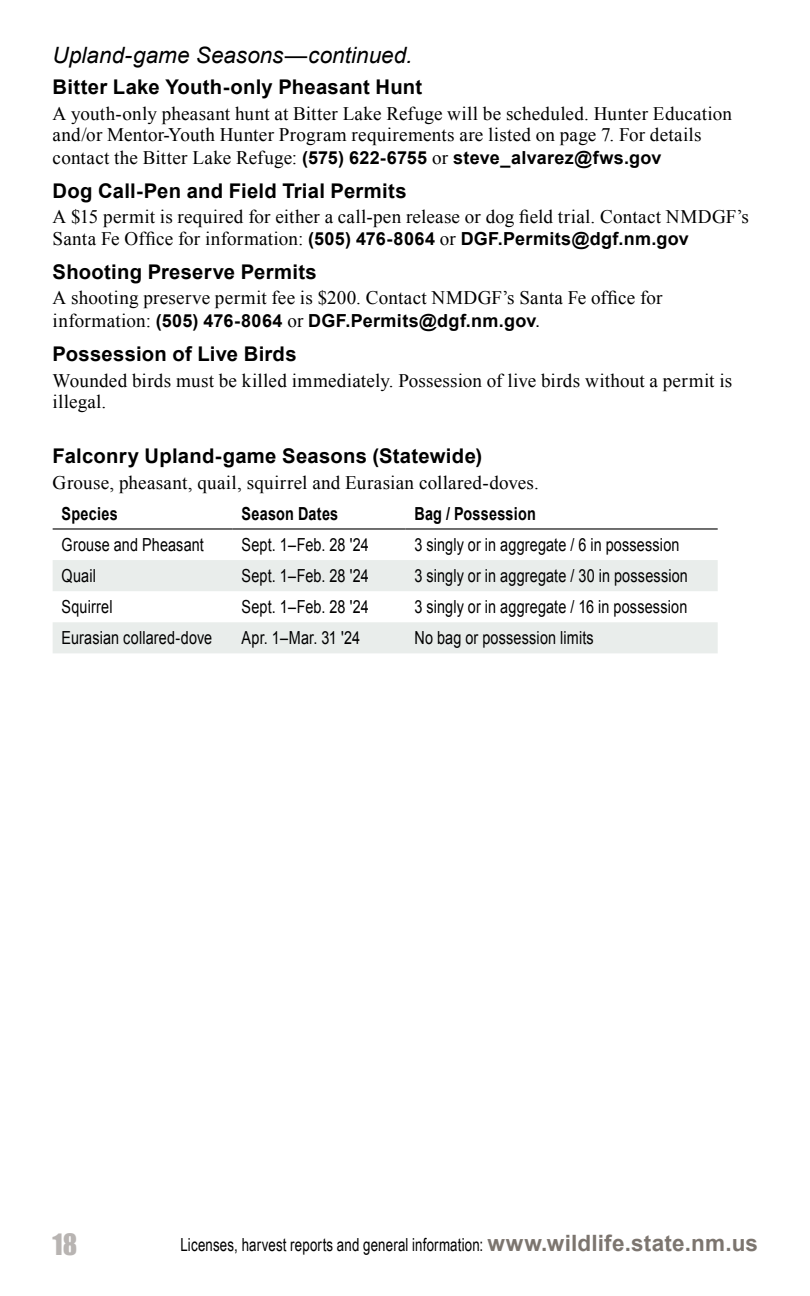
<style>
.page{position:relative;width:810px;height:1296px;background:#fff}
.page>*{position:absolute;margin:0;border:0;box-sizing:border-box;transform-origin:0 0}
.t1{font:27px "Impact";color:#b8b4b2}
.t2{font:italic 22.5px "Arial";color:#000}
.t3{font:700 20.25px "Arial";letter-spacing:.01em;color:#000}
.t4{font:19.12px/21.4px "Times New Roman";letter-spacing:.01em;color:#000}
.t5{font:18px "Arial";letter-spacing:.01em;color:#000;scale:.8 1}
.t6{font:700 18px "Arial";letter-spacing:.02em;color:#000}
.t7{font:18px "Arial Narrow";letter-spacing:.01em;color:#000;scale:.9 1}
.t8{font:700 18px "Arial";letter-spacing:.02em;color:#000;scale:.8 1}
.s1{font-family:"Times New Roman";font-weight:400;font-size:19.12px}
.s2{font-weight:400}
.s3{font-family:"Arial";font-weight:700;font-size:22.5px;color:#7c756f}
</style>
<div class="page">
<svg style="left:53px;top:560px;width:665px;height:93px;fill:#e9edeb"></svg>
<hr style="left:53px;top:528px;width:180px;height:2px;background:#000">
<hr style="left:233px;top:528px;width:172px;height:2px;background:#000">
<hr style="left:405px;top:528px;width:313px;height:2px;background:#000">
<p class="t2" style="left:53px;top:40px;width:361px">Upland-game Seasons—continued.</p>
<p class="t3" style="left:53px;top:74px;width:371px">Bitter Lake Youth-only Pheasant Hunt</p>
<p class="t4" style="left:53px;top:102px;width:681px">A youth-only pheasant hunt at Bitter Lake Refuge will be scheduled. Hunter Education and/or Mentor-Youth Hunter Program requirements are listed on page 7. For details</p>
<p class="t6" style="left:53px;top:146px;width:610px"><span class="s1">contact the Bitter Lake Refuge:</span> (575) 622-6755 <span class="s1">or</span> steve_alvarez@fws.gov</p>
<p class="t3" style="left:53px;top:177px;width:356px">Dog Call-Pen and Field Trial Permits</p>
<p class="t4" style="left:53px;top:206px;width:698px">A $15 permit is required for either a call-pen release or dog field trial. Contact NMDGF’s</p>
<p class="t6" style="left:53px;top:227px;width:638px"><span class="s1">Santa Fe Office for information:</span> (505) 476-8064 <span class="s1">or</span> DGF.Permits@dgf.nm.gov</p>
<p class="t3" style="left:53px;top:258px;width:266px">Shooting Preserve Permits</p>
<p class="t4" style="left:53px;top:287px;width:611px">A shooting preserve permit fee is $200. Contact NMDGF’s Santa Fe office for</p>
<p class="t6" style="left:53px;top:309px;width:486px"><span class="s1">information:</span> (505) 476-8064 <span class="s1">or</span> DGF.Permits@dgf.nm.gov<span class="s2">.</span></p>
<p class="t3" style="left:53px;top:340px;width:245px">Possession of Live Birds</p>
<p class="t4" style="left:53px;top:369px;width:681px">Wounded birds must be killed immediately. Possession of live birds without a permit is illegal.</p>
<p class="t3" style="left:53px;top:443px;width:431px">Falconry Upland-game Seasons (Statewide)</p>
<p class="t4" style="left:53px;top:471px;width:488px">Grouse, pheasant, quail, squirrel and Eurasian collared-doves.</p>
<p class="t8" style="left:62px;top:502px;width:72px">Species</p>
<p class="t8" style="left:242px;top:502px;width:122px">Season Dates</p>
<p class="t8" style="left:414px;top:502px;width:153px">Bag / Possession</p>
<p class="t5" style="left:62px;top:533px;width:179px">Grouse and Pheasant</p>
<p class="t5" style="left:242px;top:533px;width:161px">Sept. 1–Feb. 28 '24</p>
<p class="t5" style="left:414px;top:533px;width:333px">3 singly or in aggregate / 6 in possession</p>
<p class="t5" style="left:62px;top:564px;width:44px">Quail</p>
<p class="t5" style="left:242px;top:564px;width:161px">Sept. 1–Feb. 28 '24</p>
<p class="t5" style="left:414px;top:564px;width:343px">3 singly or in aggregate / 30 in possession</p>
<p class="t5" style="left:62px;top:595px;width:65px">Squirrel</p>
<p class="t5" style="left:242px;top:595px;width:161px">Sept. 1–Feb. 28 '24</p>
<p class="t5" style="left:414px;top:595px;width:343px">3 singly or in aggregate / 16 in possession</p>
<p class="t5" style="left:62px;top:626px;width:190px">Eurasian collared-dove</p>
<p class="t5" style="left:242px;top:626px;width:150px">Apr. 1–Mar. 31 '24</p>
<p class="t5" style="left:414px;top:626px;width:226px">No bag or possession limits</p>
<h1 class="t1" style="left:53px;top:1224px;width:26px">18</h1>
<p class="t7" style="left:180px;top:1231px;width:643px">Licenses, harvest reports and general information: <span class="s3">www.wildlife.state.nm.us</span></p>
</div>
